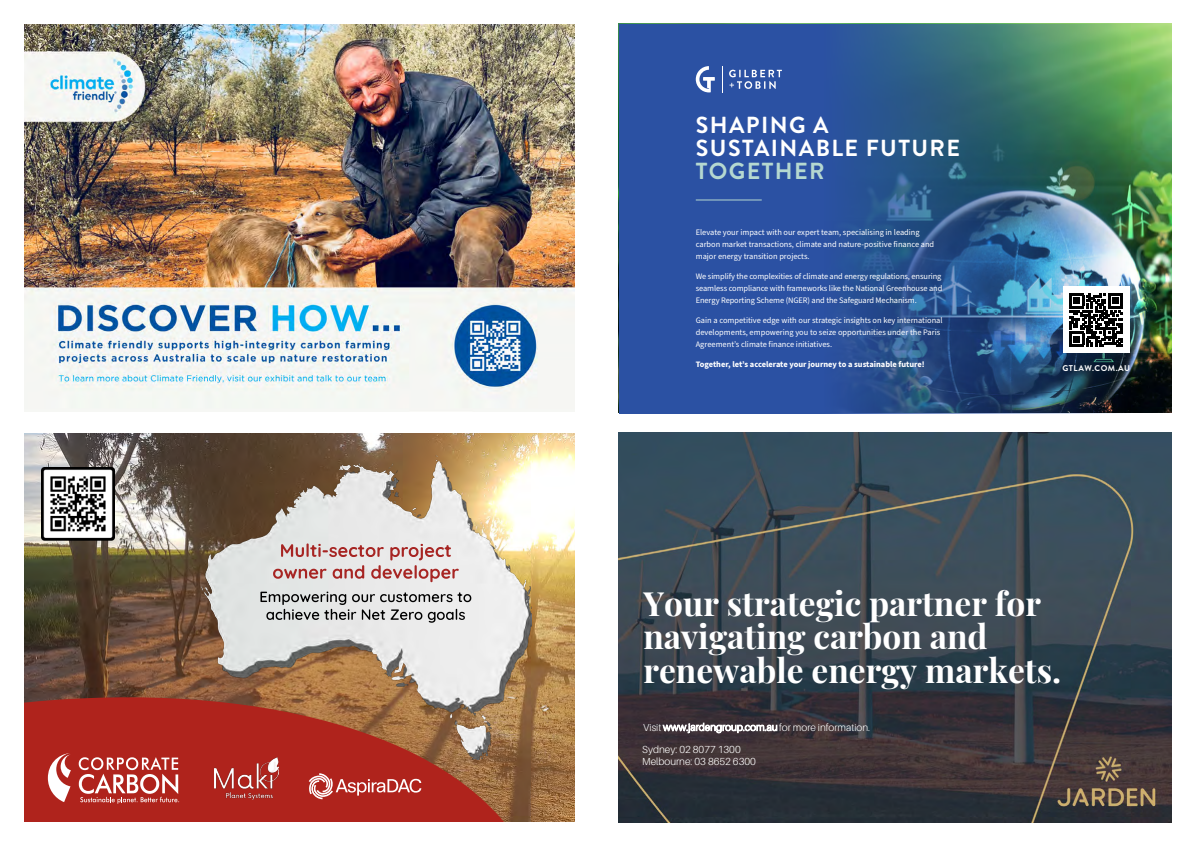
<style>
.page{position:relative;width:1191px;height:842px;background:#fff}
.page>*{position:absolute;margin:0;border:0;box-sizing:border-box;transform-origin:0 0}
.t1{font:700 33.4px/33.4px "Playfair Display";color:#fff}
.t2{font:700 23.2px/23.2px "Brandon Grotesque";letter-spacing:.06em;color:#fff}
.t3{font:700 23.2px "Brandon Grotesque";letter-spacing:.06em;color:#b5d8d0}
.t4{font:300 10.2px/11.7px "Aileron";color:#fff}
.t5{font:8.4px/12.1px "Source Sans Pro";color:#fff}
.t6{font:700 8.4px "Source Sans Pro";color:#fff}
.t7{font:700 8.4px "Brandon Grotesque";letter-spacing:.06em;color:#fff}
</style>
<div class="page">
<img style="left:25px;top:434px;width:549px;height:240px">
<svg style="left:25px;top:674px;width:549px;height:147px;fill:#af231c"></svg>
<img style="left:214px;top:759px;width:64px;height:40px">
<svg style="left:309px;top:773px;width:112px;height:26px"></svg>
<img style="left:42px;top:468px;width:72px;height:73px">
<svg style="left:48px;top:753px;width:23px;height:49px"></svg>
<svg style="left:79px;top:757px;width:100px;height:47px"></svg>
<img style="left:200px;top:455px;width:331px;height:304px">
<svg style="left:273px;top:543px;width:186px;height:39px"></svg>
<svg style="left:260px;top:592px;width:211px;height:31px"></svg>
<img style="left:25px;top:24px;width:549px;height:387px">
<img style="left:618px;top:433px;width:553px;height:390px">
<img style="left:1152px;top:24px;width:19px;height:389px">
<img style="left:618px;top:24px;width:534px;height:390px">
<hr style="left:696px;top:200px;width:65px;height:1px;background:#b5d8d0">
<svg style="left:729px;top:70px;width:53px;height:19px"></svg>
<svg style="left:696px;top:66px;width:19px;height:26px"></svg>
<svg style="left:722px;top:66px;width:1px;height:26px"></svg>
<div style="left:1062px;top:286px;width:67px;height:67px;background:#fff"></div>
<svg style="left:1069px;top:293px;width:54px;height:54px"></svg>
<div style="left:1073px;top:336px;width:7px;height:6px;background:#000"></div>
<h2 class="t2" style="left:696px;top:113px;width:265px">SHAPING A<br>SUSTAINABLE FUTURE</h2>
<h2 class="t3" style="left:696px;top:155px;width:130px">TOGETHER</h2>
<p class="t5" style="left:696px;top:226px;width:240px">Elevate your impact with our expert team, specialising in leading carbon market transactions, climate and nature-positive finance and major energy transition projects.</p>
<p class="t5" style="left:696px;top:271px;width:248px;text-align:justify">We simplify the complexities of climate and energy regulations, ensuring seamless compliance with frameworks like the National Greenhouse and Energy Reporting Scheme (NGER) and the Safeguard Mechanism.</p>
<p class="t5" style="left:696px;top:315px;width:248px">Gain a competitive edge with our strategic insights on key international developments, empowering you to seize opportunities under the Paris<br>Agreement’s climate finance initiatives.</p>
<p class="t6" style="left:696px;top:359px;width:231px">Together, let’s accelerate your journey to a sustainable future!</p>
<p class="t7" style="left:1062px;top:362px;width:69px">GTLAW.COM.AU</p>
<h1 class="t1" style="left:643px;top:584px;width:419px">Your strategic partner for navigating carbon and renewable energy markets.</h1>
<p class="t4" style="left:643px;top:721px;width:228px">Visit www.jardengroup.com.au for more information.</p>
<p class="t4" style="left:642px;top:744px;width:115px">Sydney: 02 8077 1300<br>Melbourne: 03 8652 6300</p>
</div>
